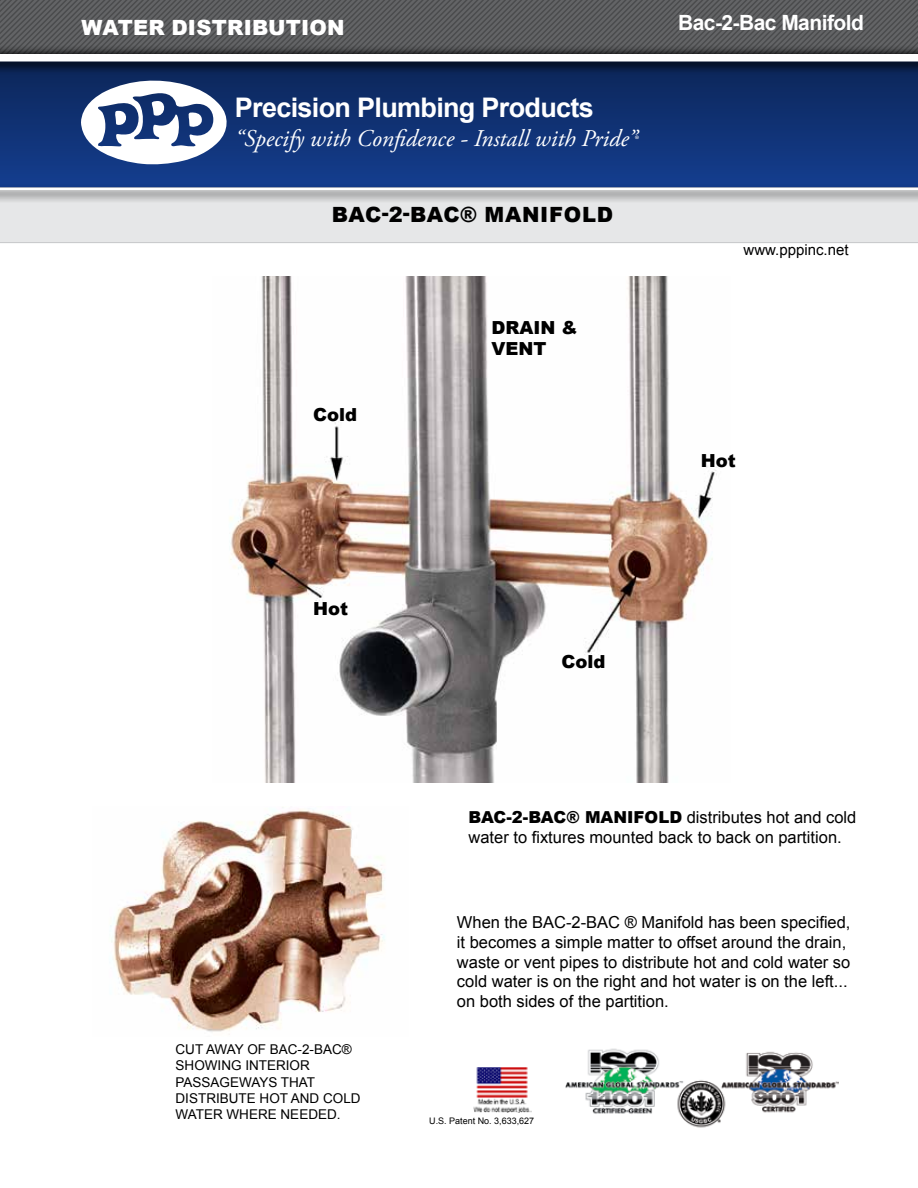
<style>
.page{position:relative;width:918px;height:1188px;background:#fff}
.page>*{position:absolute;margin:0;border:0;box-sizing:border-box;transform-origin:0 0}
.t1{font:700 27px "Arial";letter-spacing:-.025em;color:#fff}
.t2{font:italic 24px "Adobe Garamond Pro";color:#fff}
.t3{font:900 21px "Arial";color:#000}
.t4{font:900 21px "Arial";letter-spacing:.01em;color:#fff}
.t5{font:700 21px "Arial";letter-spacing:-.025em;color:#fff}
.t6{font:900 18px "Arial";color:#000}
.t7{font:16.5px/19.8px "Arial";color:#000}
.t8{font:900 16.5px "Arial";color:#000}
.t9{font:15px "Arial";color:#000}
.t10{font:13.5px/16.2px "Arial";color:#000}
.t11{font:9px "Arial";color:#000}
.s1{font-size:13.95px}
.s2{font-weight:900}
</style>
<div class="page">
<div style="left:0;top:165px;width:918px;height:20px;background:#133c8a"></div>
<div style="left:0;top:204px;width:918px;height:39px;background:#e6e7e8"></div>
<svg style="left:0;top:0;width:918px;height:165px;background:#35496f"></svg>
<img style="left:473px;top:1067px;width:58px;height:46px">
<img style="left:229px;top:277px;width:488px;height:506px">
<img style="left:110px;top:809px;width:275px;height:226px">
<div style="left:0;top:51px;width:918px;height:24px;background:#000;opacity:.75"></div>
<div style="left:0;top:54px;width:918px;height:8px;background:#fff"></div>
<div style="left:0;top:185px;width:918px;height:19px;background:#000;opacity:.75"></div>
<hr style="left:0;top:188px;width:918px;height:2px;background:#fff">
<img style="left:565px;top:1048px;width:273px;height:80px">
<p class="t4" style="left:81px;top:12px;width:265px">WATER DISTRIBUTION</p>
<p class="t5" style="left:678px;top:8px;width:187px">Bac-2-Bac Manifold</p>
<h1 class="t1" style="left:235px;top:88px;width:361px">Precision Plumbing Products</h1>
<h2 class="t2" style="left:235px;top:124px;width:404px">“Specify with Confidence - Install with Pride”<span class="s1">®</span></h2>
<p class="t3" style="left:332px;top:200px;width:189px">BAC-2-BAC® MANI</p>
<p class="t3" style="left:549px;top:200px;width:63px">FOLD</p>
<p class="t6" style="left:313px;top:401px;width:46px">COLD</p>
<p class="t6" style="left:313px;top:596px;width:36px">HOT</p>
<p class="t6" style="left:492px;top:314px;width:14px">DRAIN</p>
<p class="t6" style="left:562px;top:314px;width:18px">&amp;</p>
<p class="t6" style="left:492px;top:336px;width:29px">VENT</p>
<p class="t6" style="left:561px;top:649px;width:46px">COLD</p>
<p class="t9" style="left:744px;top:240px;width:107px">www.pppinc.net</p>
<p class="t6" style="left:701px;top:448px;width:36px">HOT</p>
<p class="t7" style="left:469px;top:807px;width:389px;text-indent:165px"><span class="s2">FOLD</span> distributes hot and cold water to fixtures mounted back to back on partition.</p>
<p class="t8" style="left:469px;top:805px;width:144px">BAC-2-BAC® MANI</p>
<p class="t10" style="left:176px;top:1041px;width:187px">CUT AWAY OF BAC-2-BAC®<br>SHOWING INTERIOR<br>PASSAGEWAYS THAT<br>DISTRIBUTE HOT AND COLD<br>WATER WHERE NEEDED.</p>
<p class="t7" style="left:457px;top:912px;width:395px">When the BAC-2-BAC ® Manifold has been specified, it becomes a simple matter to offset around the drain, waste or vent pipes to distribute hot and cold water so cold water is on the right and hot water is on the left... on both sides of the partition.</p>
<p class="t11" style="left:429px;top:1115px;width:107px">U.S. Patent No. 3,633,627</p>
</div>
